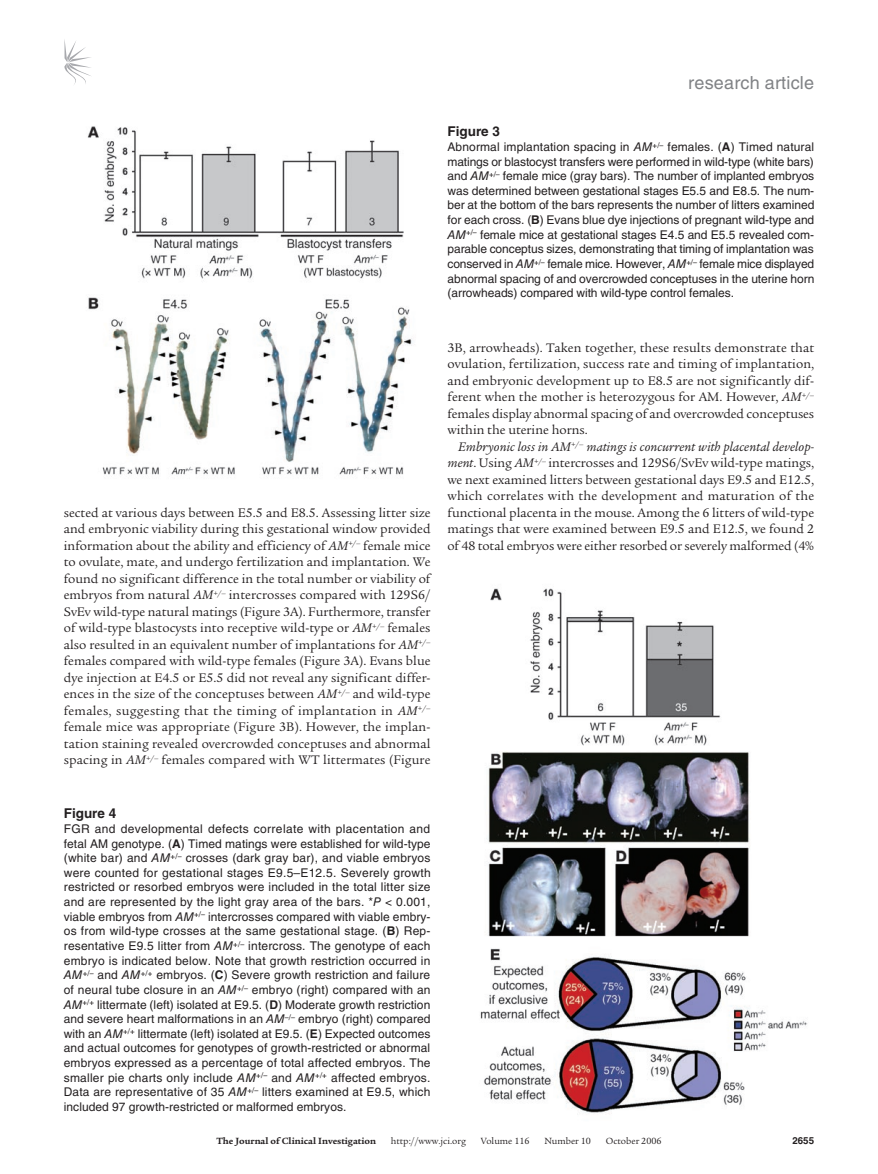
<style>
.page{position:relative;width:878px;height:1174px;background:#fff}
.page>*{position:absolute;margin:0;border:0;box-sizing:border-box;transform-origin:0 0}
.t1{font:18px "Helvetica LT Std";letter-spacing:.01em;color:#808285}
.t2{font:13.5px/16.5px "Legacy Serif Std";letter-spacing:-.005em;color:#231f20;text-align:justify}
.t3{font:700 13.5px "Helvetica LT Std";color:#231f20}
.t4{font:12px/14.7px "Helvetica LT Std";color:#231f20;text-align:justify}
.t5{font:9.75px "Legacy Serif Std";color:#231f20}
.t6{font:700 9.75px "Legacy Serif Std";color:#231f20}
.t7{font:700 9.75px "Helvetica LT Std";color:#231f20}
.s1{font-style:italic}
.s2{font-weight:700}
</style>
<div class="page">
<svg style="left:64px;top:39px;width:27px;height:45px"></svg>
<img style="left:87px;top:126px;width:325px;height:349px">
<img style="left:480px;top:588px;width:328px;height:525px">
<h1 class="t1" style="left:688px;top:72px;width:127px">research article</h1>
<p class="t3" style="left:447px;top:123px;width:54px">Figure 3</p>
<p class="t4" style="left:447px;top:139px;width:368px">Abnormal implantation spacing in <span class="s1">AM</span><sup>+/–</sup> females. (<span class="s2">A</span>) Timed natural matings or blastocyst transfers were performed in wild-type (white bars) and <span class="s1">AM</span><sup>+/–</sup> female mice (gray bars). The number of implanted embryos was determined between gestational stages E5.5 and E8.5. The num&shy;ber at the bottom of the bars represents the number of litters examined for each cross. (<span class="s2">B</span>) Evans blue dye injections of pregnant wild-type and <span class="s1">AM</span><sup>+/–</sup> female mice at gestational stages E4.5 and E5.5 revealed com&shy;parable conceptus sizes, demonstrating that timing of implantation was conserved in <span class="s1">AM</span><sup>+/–</sup> female mice. However, <span class="s1">AM</span><sup>+/–</sup> female mice displayed abnormal spacing of and overcrowded conceptuses in the uterine horn (arrowheads) compared with wild-type control females.</p>
<p class="t2" style="left:64px;top:504px;width:368px">sected at various days between E5.5 and E8.5. Assessing litter size and embryonic viability during this gestational window provided information about the ability and efficiency of <span class="s1">AM</span><sup>+/–</sup> female mice to ovulate, mate, and undergo fertilization and implantation. We found no significant difference in the total number or viability of embryos from natural <span class="s1">AM</span><sup>+/–</sup> intercrosses compared with 129S6/ SvEv wild-type natural matings (Figure 3A). Furthermore, transfer of wild-type blastocysts into receptive wild-type or <span class="s1">AM</span><sup>+/–</sup> females also resulted in an equivalent number of implantations for <span class="s1">AM</span><sup>+/– </sup>females compared with wild-type females (Figure 3A). Evans blue dye injection at E4.5 or E5.5 did not reveal any significant differ&shy;ences in the size of the conceptuses between <span class="s1">AM</span><sup>+/–</sup> and wild-type females, suggesting that the timing of implantation in <span class="s1">AM</span><sup>+/– </sup>female mice was appropriate (Figure 3B). However, the implan&shy;tation staining revealed overcrowded conceptuses and abnormal spacing in <span class="s1">AM</span><sup>+/–</sup> females compared with WT littermates (Figure</p>
<p class="t2" style="left:447px;top:339px;width:368px">3B, arrowheads). Taken together, these results demonstrate that ovulation, fertilization, success rate and timing of implantation, and embryonic development up to E8.5 are not significantly dif&shy;ferent when the mother is heterozygous for AM. However, <span class="s1">AM</span><sup>+/– </sup>females display abnormal spacing of and overcrowded conceptuses within the uterine horns.</p>
<p class="t2" style="left:447px;top:438px;width:368px;text-indent:11px"><span class="s1">Embryonic loss in AM</span><sup>+/–</sup> <span class="s1">matings is concurrent with placental develop&shy;ment</span>. Using <span class="s1">AM</span><sup>+/–</sup> intercrosses and 129S6/SvEv wild-type matings, we next examined litters between gestational days E9.5 and E12.5, which correlates with the development and maturation of the functional placenta in the mouse. Among the 6 litters of wild-type matings that were examined between E9.5 and E12.5, we found 2 of 48 total embryos were either resorbed or severely malformed (4%</p>
<p class="t3" style="left:64px;top:805px;width:54px">Figure 4</p>
<p class="t4" style="left:64px;top:821px;width:368px">FGR and developmental defects correlate with placentation and fetal AM genotype. (<span class="s2">A</span>) Timed matings were established for wild-type (white bar) and <span class="s1">AM</span><sup>+/–</sup> crosses (dark gray bar), and viable embryos were counted for gestational stages E9.5–E12.5. Severely growth restricted or resorbed embryos were included in the total litter size and are represented by the light gray area of the bars. *<span class="s1">P</span> &lt; 0.001, viable embryos from <span class="s1">AM</span><sup>+/–</sup> intercrosses compared with viable embry&shy;os from wild-type crosses at the same gestational stage. (<span class="s2">B</span>) Rep&shy;resentative E9.5 litter from <span class="s1">AM</span><sup>+/–</sup> intercross. The genotype of each embryo is indicated below. Note that growth restriction occurred in <span class="s1">AM</span><sup>+/–</sup> and <span class="s1">AM</span><sup>+/+</sup> embryos. (<span class="s2">C</span>) Severe growth restriction and failure of neural tube closure in an <span class="s1">AM</span><sup>+/–</sup> embryo (right) compared with an <span class="s1">AM</span><sup>+/+</sup> littermate (left) isolated at E9.5. (<span class="s2">D</span>) Moderate growth restriction and severe heart malformations in an <span class="s1">AM</span><sup>–/–</sup> embryo (right) compared with an <span class="s1">AM</span><sup>+/+</sup> littermate (left) isolated at E9.5. (<span class="s2">E</span>) Expected outcomes and actual outcomes for genotypes of growth-restricted or abnormal embryos expressed as a percentage of total affected embryos. The smaller pie charts only include <span class="s1">AM</span><sup>+/–</sup> and <span class="s1">AM</span><sup>+/+</sup> affected embryos.<br>Data are representative of 35 <span class="s1">AM</span><sup>+/–</sup> litters examined at E9.5, which included 97 growth-restricted or malformed embryos.</p>
<p class="t6" style="left:216px;top:1135px;width:161px">The Journal of Clinical Investigation</p>
<p class="t5" style="left:391px;top:1135px;width:77px">http://www.jci.org</p>
<p class="t5" style="left:480px;top:1135px;width:50px">Volume 116</p>
<p class="t5" style="left:544px;top:1135px;width:48px">Number 10</p>
<p class="t5" style="left:605px;top:1135px;width:57px">October 2006</p>
<p class="t7" style="left:792px;top:1134px;width:23px">2655</p>
</div>
